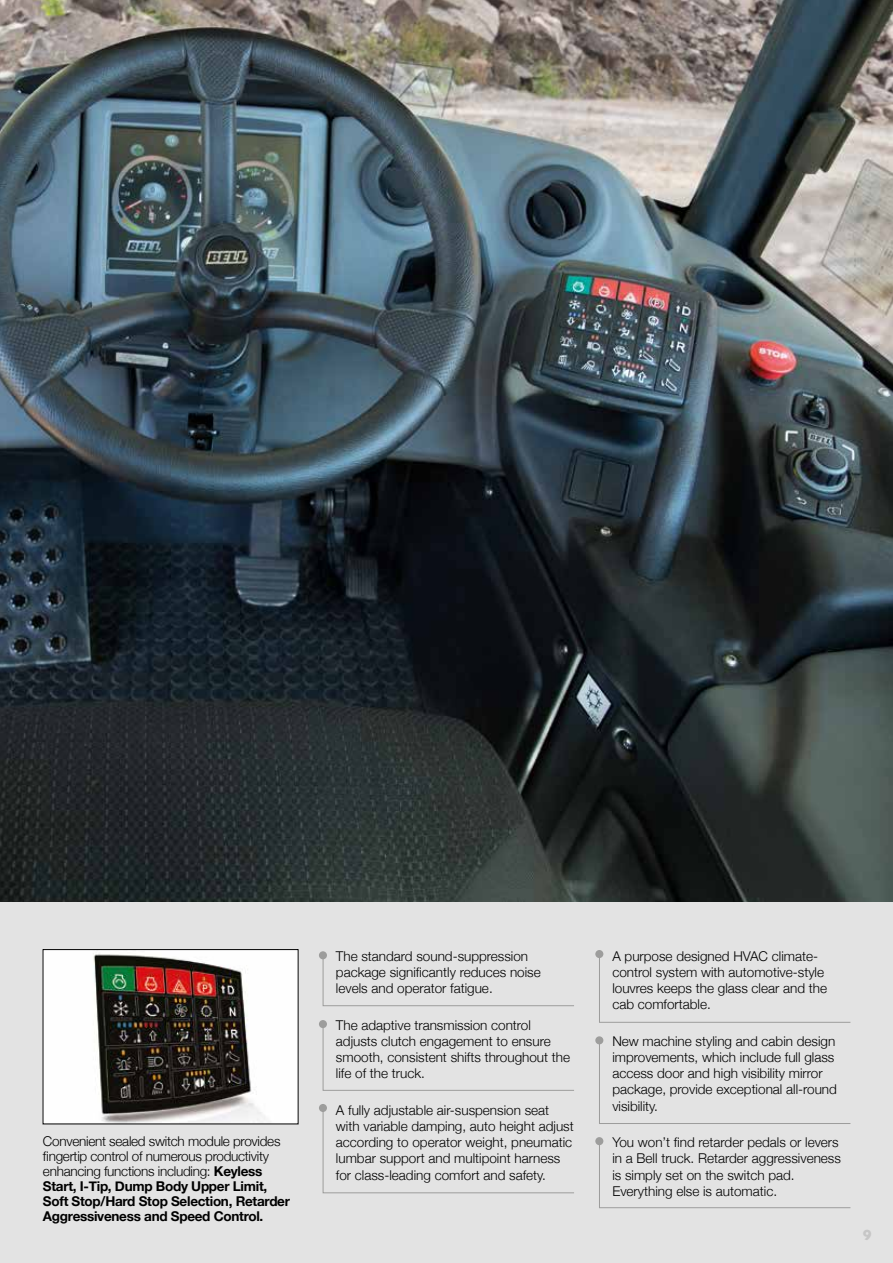
<style>
.page{position:relative;width:893px;height:1263px;background:#fff}
.page>*{position:absolute;margin:0;border:0;box-sizing:border-box;transform-origin:0 0}
.t1{font:700 15px "Gill Sans";color:#c6c6c6}
.t2{font:300 13.5px/16.2px "Helvetica Neue";color:#000}
.t3{font:700 13.5px/15px "Helvetica Neue";letter-spacing:-.02em;color:#000}
.s1{font-weight:300}
</style>
<div class="page">
<div style="left:0;top:901px;width:893px;height:362px;background:#e3e3e3"></div>
<svg style="left:322px;top:957px;width:252px;height:49px"></svg>
<div style="left:319px;top:951px;width:8px;height:8px;background:#9d9d9c;border-radius:50%"></div>
<svg style="left:599px;top:954px;width:252px;height:69px"></svg>
<div style="left:595px;top:950px;width:8px;height:8px;background:#9d9d9c;border-radius:50%"></div>
<svg style="left:599px;top:1141px;width:252px;height:67px"></svg>
<div style="left:595px;top:1137px;width:8px;height:8px;background:#9d9d9c;border-radius:50%"></div>
<svg style="left:322px;top:1026px;width:252px;height:65px"></svg>
<div style="left:319px;top:1020px;width:8px;height:8px;background:#9d9d9c;border-radius:50%"></div>
<svg style="left:599px;top:1041px;width:252px;height:83px"></svg>
<div style="left:595px;top:1036px;width:8px;height:8px;background:#9d9d9c;border-radius:50%"></div>
<svg style="left:322px;top:1110px;width:252px;height:83px"></svg>
<div style="left:319px;top:1104px;width:8px;height:8px;background:#9d9d9c;border-radius:50%"></div>
<img style="left:0;top:0;width:893px;height:901px">
<img style="left:45px;top:951px;width:251px;height:171px">
<div style="left:43px;top:949px;width:255px;height:175px;border:1px solid #000"></div>
<p class="t3" style="left:43px;top:1134px;width:249px"><span class="s1">Convenient sealed switch module provides fingertip control of numerous productivity enhancing functions including:</span> Keyless Start, I-Tip, Dump Body Upper Limit, Soft Stop/Hard Stop Selection, Retarder Aggressiveness and Speed Control.</p>
<p class="t2" style="left:336px;top:947px;width:206px">The standard sound-suppression package significantly reduces noise levels and operator fatigue.</p>
<p class="t2" style="left:336px;top:1016px;width:236px">The adaptive transmission control adjusts clutch engagement to ensure smooth, consistent shifts throughout the life of the truck.</p>
<p class="t2" style="left:336px;top:1101px;width:239px">A fully adjustable air-suspension seat with variable damping, auto height adjust according to operator weight, pneumatic lumbar support and multipoint harness for class-leading comfort and safety.</p>
<p class="t2" style="left:612px;top:947px;width:216px">A purpose designed HVAC climate&shy;control system with automotive-style louvres keeps the glass clear and the cab comfortable.</p>
<p class="t2" style="left:612px;top:1032px;width:226px">New machine styling and cabin design improvements, which include full glass access door and high visibility mirror package, provide exceptional all-round visibility.</p>
<p class="t2" style="left:612px;top:1133px;width:230px">You won’t find retarder pedals or levers in a Bell truck. Retarder aggressiveness is simply set on the switch pad.<br>Everything else is automatic.</p>
<p class="t1" style="left:863px;top:1223px;width:10px">9</p>
</div>
